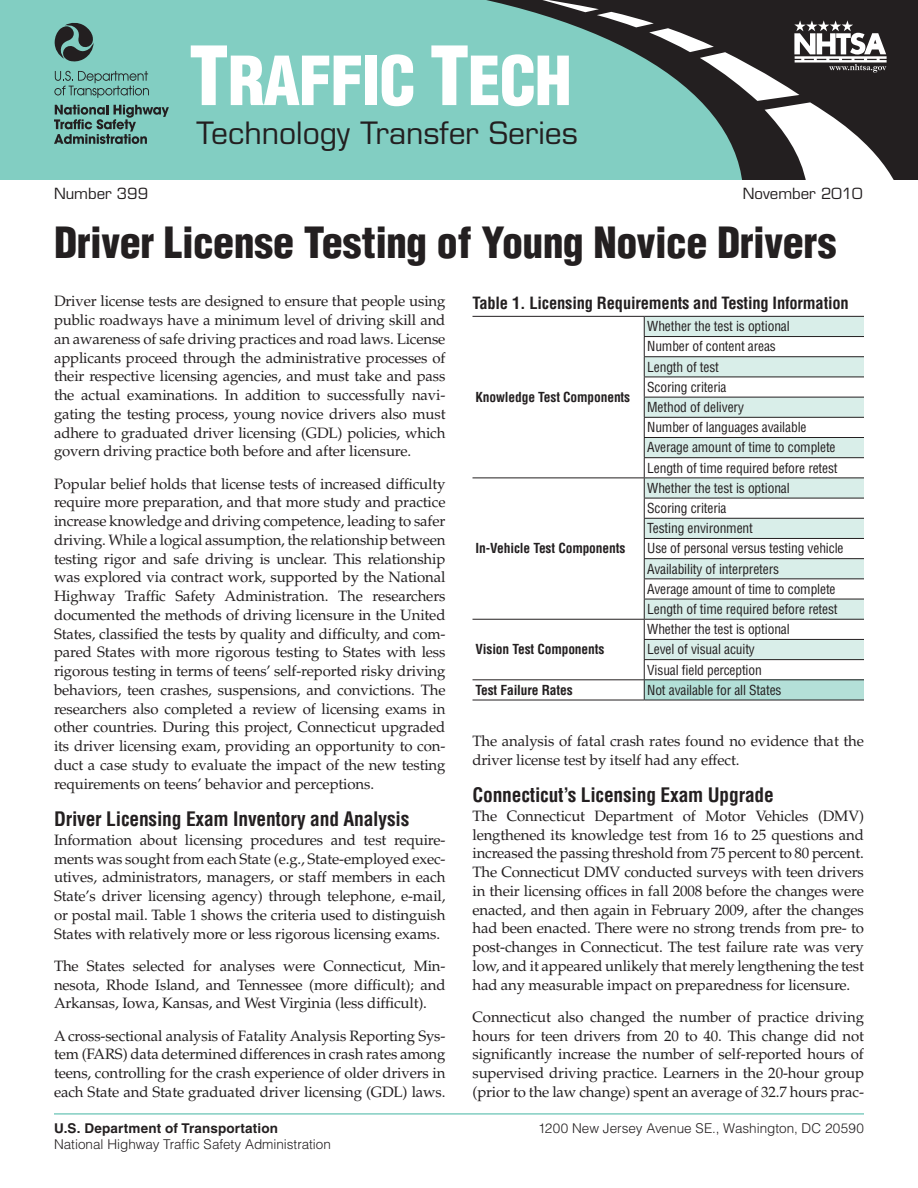
<style>
.page{position:relative;width:918px;height:1188px;background:#fff}
.page>*{position:absolute;margin:0;border:0;box-sizing:border-box;transform-origin:0 0}
.t1{font:900 condensed 66px "Helvetica LT Std";letter-spacing:-.02em;color:#fff}
.t2{font:900 condensed 42px "Helvetica LT Std";letter-spacing:-.01em;color:#231f20}
.t3{font:30px "Eurostile LT Std";color:#231f20}
.HeadA{font:700 condensed 19.5px "Helvetica LT Std";letter-spacing:-.01em;color:#231f20}
.Table_or_Fig_Title{font:700 condensed 16.5px "Helvetica LT Std";letter-spacing:-.01em;color:#231f20}
.Body_Text{font:15px/18.8px "Palatino LT Std";letter-spacing:-.01em;color:#231f20;text-align:justify}
.t4{font:15px "Eurostile LT Std";color:#231f20}
.Table_Text{font:condensed 13.5px "Helvetica LT Std";letter-spacing:-.01em;color:#231f20}
.t5{font:300 13.5px "Helvetica LT Std";color:#231f20}
.Table_Text-2{font:700 condensed 13.5px "Helvetica LT Std";letter-spacing:-.01em;color:#231f20}
.t6{font:700 13.5px "Helvetica LT Std";letter-spacing:.01em;color:#231f20}
.s1{font-size:79.5px}
</style>
<div class="page">
<hr style="left:54px;top:1113px;width:810px;height:2px;background:#82cec2">
<div style="left:0;top:0;width:918px;height:180px;background:#82cec2"></div>
<svg style="left:486px;top:0;width:432px;height:180px"></svg>
<svg style="left:529px;top:0;width:367px;height:180px"></svg>
<svg style="left:54px;top:105px;width:115px;height:39px"></svg>
<svg style="left:54px;top:71px;width:95px;height:27px"></svg>
<svg style="left:54px;top:22px;width:40px;height:40px"></svg>
<svg style="left:645px;top:317px;width:219px;height:342px;fill:#d9eee9"></svg>
<div style="left:644px;top:680px;width:220px;height:20px;background:#b4e0d8"></div>
<hr style="left:472px;top:316px;width:172px;height:1px;background:#231f20">
<hr style="left:644px;top:316px;width:220px;height:1px;background:#231f20">
<hr style="left:644px;top:336px;width:220px;height:1px;background:#231f20">
<hr style="left:644px;top:356px;width:220px;height:1px;background:#231f20">
<hr style="left:644px;top:377px;width:220px;height:1px;background:#231f20">
<hr style="left:644px;top:397px;width:220px;height:1px;background:#231f20">
<hr style="left:644px;top:417px;width:220px;height:1px;background:#231f20">
<hr style="left:644px;top:437px;width:220px;height:1px;background:#231f20">
<hr style="left:644px;top:457px;width:220px;height:1px;background:#231f20">
<hr style="left:472px;top:478px;width:172px;height:1px;background:#231f20">
<hr style="left:644px;top:478px;width:220px;height:1px;background:#231f20">
<hr style="left:644px;top:498px;width:220px;height:1px;background:#231f20">
<hr style="left:644px;top:518px;width:220px;height:1px;background:#231f20">
<hr style="left:644px;top:538px;width:220px;height:1px;background:#231f20">
<hr style="left:644px;top:558px;width:220px;height:1px;background:#231f20">
<hr style="left:644px;top:578px;width:220px;height:1px;background:#231f20">
<hr style="left:644px;top:599px;width:220px;height:1px;background:#231f20">
<hr style="left:472px;top:619px;width:172px;height:1px;background:#231f20">
<hr style="left:644px;top:619px;width:220px;height:1px;background:#231f20">
<hr style="left:644px;top:639px;width:220px;height:1px;background:#231f20">
<hr style="left:644px;top:659px;width:220px;height:1px;background:#231f20">
<hr style="left:472px;top:679px;width:172px;height:1px;background:#231f20">
<hr style="left:644px;top:679px;width:220px;height:1px;background:#231f20">
<svg style="left:644px;top:317px;width:1px;height:383px"></svg>
<hr style="left:472px;top:700px;width:172px;height:1px;background:#231f20">
<hr style="left:644px;top:700px;width:220px;height:1px;background:#231f20">
<p class="t1" style="left:189px;top:39px;width:384px"><span class="s1">T</span>RAFFIC <span class="s1">T</span>ECH</p>
<p class="t3" style="left:196px;top:115px;width:383px">Technology Transfer Series</p>
<p class="t4" style="left:54px;top:185px;width:96px">Number 399</p>
<p class="t4" style="left:743px;top:185px;width:121px">November 2010</p>
<p class="t2" style="left:54px;top:216px;width:784px">Driver License Testing of Young Novice Drivers</p>
<p class="Body_Text" style="left:54px;top:292px;width:393px">Driver license tests are designed to ensure that people using public roadways have a minimum level of driving skill and an awareness of safe driving practices and road laws. License applicants proceed through the administrative processes of their respective licensing agencies, and must take and pass the actual examinations. In addition to successfully navi&shy;gating the testing process, young novice drivers also must adhere to graduated driver licensing (GDL) policies, which govern driving practice both before and after licensure.</p>
<p class="Body_Text" style="left:54px;top:474px;width:393px">Popular belief holds that license tests of increased difficulty require more preparation, and that more study and practice increase knowledge and driving competence, leading to safer driving. While a logical assumption, the relationship between testing rigor and safe driving is unclear. This relationship was explored via contract work, supported by the National Highway Traffic Safety Administration. The researchers documented the methods of driving licensure in the United States, classified the tests by quality and difficulty, and com&shy;pared States with more rigorous testing to States with less rigorous testing in terms of teens’ self-reported risky driving behaviors, teen crashes, suspensions, and convictions. The researchers also completed a review of licensing exams in other countries. During this project, Connecticut upgraded its driver licensing exam, providing an opportunity to con&shy;duct a case study to evaluate the impact of the new testing requirements on teens’ behavior and perceptions.</p>
<p class="HeadA" style="left:54px;top:807px;width:357px">Driver Licensing Exam Inventory and Analysis</p>
<p class="Body_Text" style="left:54px;top:831px;width:393px">Information about licensing procedures and test require&shy;ments was sought from each State (e.g., State-employed exec&shy;utives, administrators, managers, or staff members in each State’s driver licensing agency) through telephone, e-mail, or postal mail. Table 1 shows the criteria used to distinguish States with relatively more or less rigorous licensing exams.</p>
<p class="Body_Text" style="left:54px;top:957px;width:393px">The States selected for analyses were Connecticut, Min&shy;nesota, Rhode Island, and Tennessee (more difficult); and Arkansas, Iowa, Kansas, and West Virginia (less difficult).</p>
<p class="Body_Text" style="left:54px;top:1026px;width:393px">A cross-sectional analysis of Fatality Analysis Reporting Sys&shy;tem (FARS) data determined differences in crash rates among teens, controlling for the crash experience of older drivers in each State and State graduated driver licensing (GDL) laws.</p>
<p class="Table_or_Fig_Title" style="left:472px;top:292px;width:378px">Table 1. Licensing Requirements and Testing Information</p>
<p class="Table_Text-2" style="left:476px;top:389px;width:156px">Knowledge Test Components</p>
<p class="Table_Text-2" style="left:476px;top:540px;width:151px">In-Vehicle Test Components</p>
<p class="Table_Text-2" style="left:476px;top:641px;width:130px">Vision Test Components</p>
<p class="Table_Text" style="left:647px;top:318px;width:144px">Whether the test is optional</p>
<p class="Table_Text" style="left:647px;top:338px;width:130px">Number of content areas</p>
<p class="Table_Text" style="left:647px;top:358px;width:73px">Length of test</p>
<p class="Table_Text" style="left:647px;top:379px;width:81px">Scoring criteria</p>
<p class="Table_Text" style="left:647px;top:399px;width:98px">Method of delivery</p>
<p class="Table_Text" style="left:647px;top:419px;width:161px">Number of languages available</p>
<p class="Table_Text" style="left:647px;top:439px;width:190px">Average amount of time to complete</p>
<p class="Table_Text" style="left:647px;top:459px;width:192px">Length of time required before retest</p>
<p class="Table_Text" style="left:647px;top:479px;width:144px">Whether the test is optional</p>
<p class="Table_Text" style="left:647px;top:500px;width:81px">Scoring criteria</p>
<p class="Table_Text" style="left:647px;top:520px;width:107px">Testing environment</p>
<p class="Table_Text" style="left:647px;top:540px;width:198px">Use of personal versus testing vehicle</p>
<p class="Table_Text" style="left:647px;top:560px;width:133px">Availability of interpreters</p>
<p class="Table_Text" style="left:647px;top:580px;width:190px">Average amount of time to complete</p>
<p class="Table_Text" style="left:647px;top:601px;width:192px">Length of time required before retest</p>
<p class="Table_Text" style="left:647px;top:621px;width:144px">Whether the test is optional</p>
<p class="Table_Text" style="left:647px;top:641px;width:109px">Level of visual acuity</p>
<p class="Table_Text" style="left:647px;top:661px;width:116px">Visual field perception</p>
<p class="Table_Text-2" style="left:476px;top:681px;width:99px">Test Failure Rates</p>
<p class="Table_Text" style="left:647px;top:681px;width:136px">Not available for all States</p>
<p class="Body_Text" style="left:472px;top:732px;width:393px">The analysis of fatal crash rates found no evidence that the driver license test by itself had any effect.</p>
<p class="HeadA" style="left:472px;top:783px;width:303px">Connecticut’s Licensing Exam Upgrade</p>
<p class="Body_Text" style="left:472px;top:807px;width:393px">The Connecticut Department of Motor Vehicles (DMV) lengthened its knowledge test from 16 to 25 questions and increased the passing threshold from 75 percent to 80 percent.<br>The Connecticut DMV conducted surveys with teen drivers in their licensing offices in fall 2008 before the changes were enacted, and then again in February 2009, after the changes had been enacted. There were no strong trends from pre- to post-changes in Connecticut. The test failure rate was very low, and it appeared unlikely that merely lengthening the test had any measurable impact on preparedness for licensure.</p>
<p class="Body_Text" style="left:472px;top:1008px;width:393px">Connecticut also changed the number of practice driving hours for teen drivers from 20 to 40. This change did not significantly increase the number of self-reported hours of supervised driving practice. Learners in the 20-hour group (prior to the law change) spent an average of 32.7 hours prac-</p>
<p class="t6" style="left:54px;top:1120px;width:225px">U.S. Department of Transportation</p>
<p class="t5" style="left:538px;top:1120px;width:327px">1200 New Jersey Avenue SE., Washington, DC 20590</p>
<p class="t5" style="left:54px;top:1136px;width:278px">National Highway Traffic Safety Administration</p>
</div>
